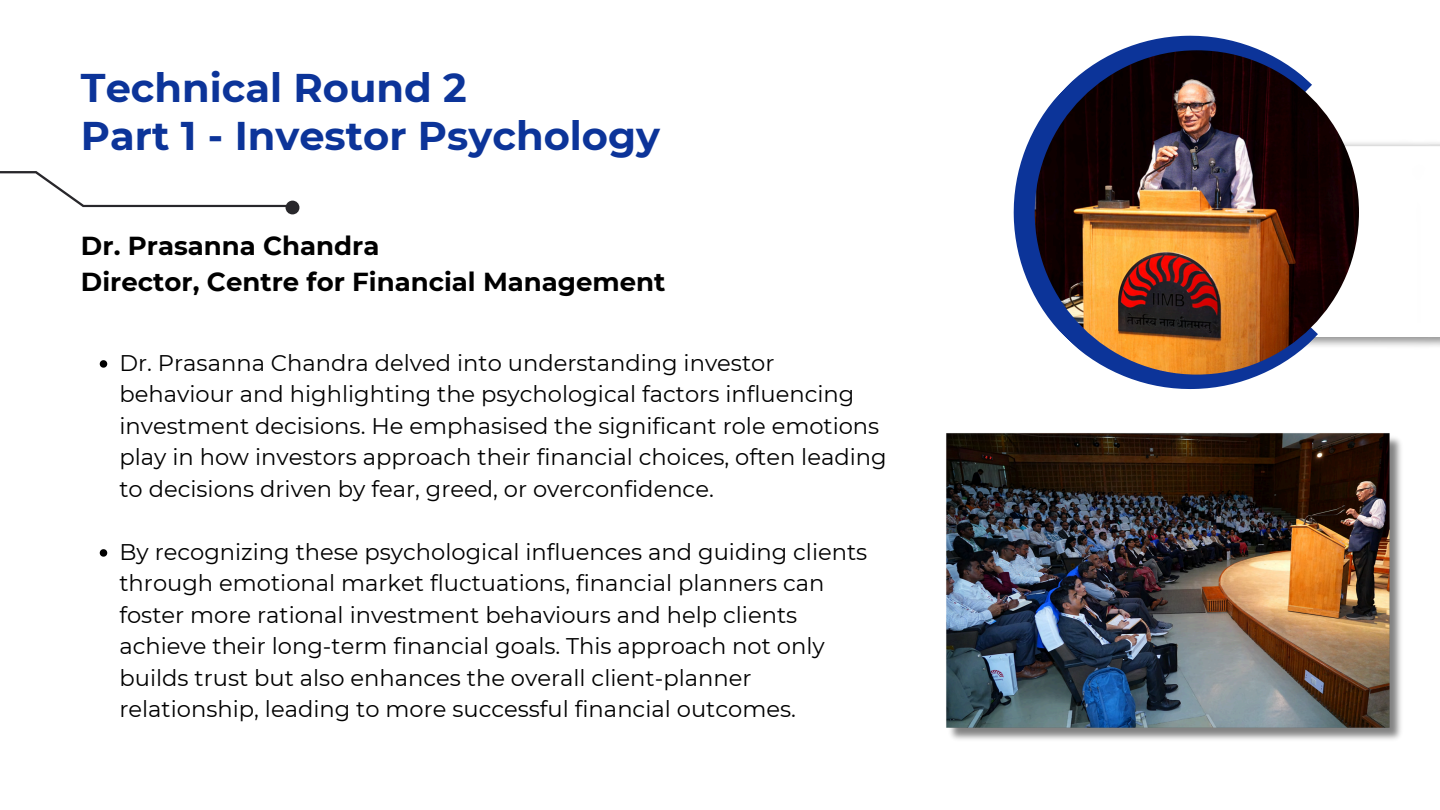
<style>
.page{position:relative;width:1440px;height:810px;background:#fff}
.page>*{position:absolute;margin:0;border:0;box-sizing:border-box;transform-origin:0 0}
.t1{font:700 40px/47.2px "Montserrat";color:#0c3499}
.t2{font:700 26px/36px "Montserrat";color:#000}
.t3{font:22.6px/31.5px "Montserrat";color:#000}
</style>
<div class="page">
<svg style="left:0;top:171px;width:299px;height:43px"></svg>
<svg style="left:1013px;top:35px;width:427px;height:354px"></svg>
<img style="left:1035px;top:50px;width:324px;height:325px;border-radius:50%">
<img style="left:946px;top:433px;width:455px;height:307px">
<svg style="left:100px;top:360px;width:7px;height:8px"></svg>
<svg style="left:100px;top:549px;width:7px;height:8px"></svg>
<h1 class="t1" style="left:81px;top:64px;width:581px">Technical Round 2<br>Part 1 - Investor Psychology</h1>
<p class="t2" style="left:81px;top:228px;width:586px">Dr. Prasanna Chandra<br>Director, Centre for Financial Management</p>
<p class="t3" style="left:119px;top:347px;width:769px">Dr. Prasanna Chandra delved into understanding investor behaviour and highlighting the psychological factors influencing investment decisions. He emphasised the significant role emotions play in how investors approach their financial choices, often leading to decisions driven by fear, greed, or overconfidence.</p>
<h2 class="t3" style="left:119px;top:536px;width:749px">By recognizing these psychological influences and guiding clients through emotional market fluctuations, financial planners can foster more rational investment behaviours and help clients achieve their long-term financial goals. This approach not only builds trust but also enhances the overall client-planner relationship, leading to more successful financial outcomes.</h2>
</div>
